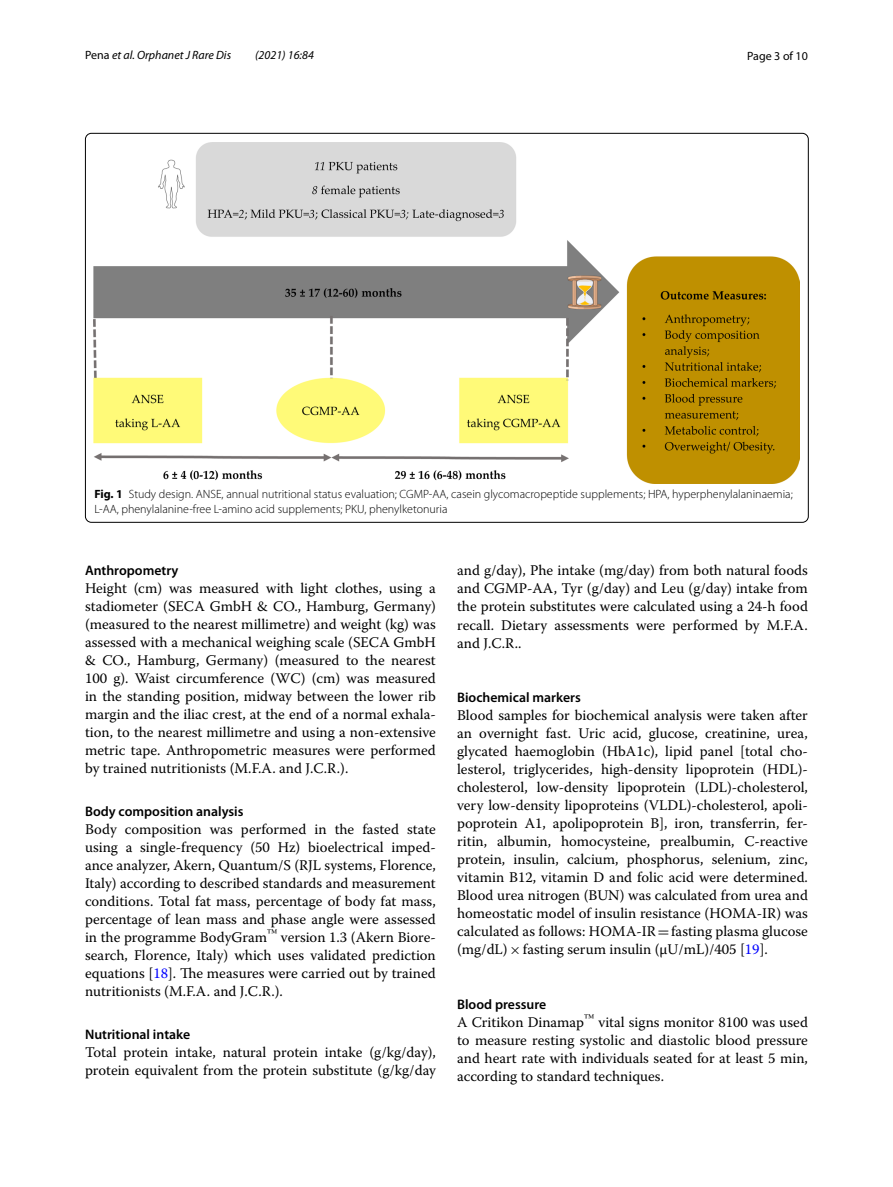
<style>
.page{position:relative;width:893px;height:1187px;background:#fff}
.page>*{position:absolute;margin:0;border:0;box-sizing:border-box;transform-origin:0 0}
.t1{font:14.7px/18px "Warnock Pro";color:#000;text-align:justify}
.t2{font:600 13.8px "Myriad Pro";color:#000}
.t3{font:300 12px/15px "Myriad Pro";color:#000}
.t4{font:italic 12px "Myriad Pro";color:#000}
.t5{font:12px "Myriad Pro";color:#000}
.s1{font-style:normal}
.s2{font-weight:700}
.s3{color:#00f}
.s4{font-family:"MTSY"}
</style>
<div class="page">
<img style="left:94px;top:142px;width:706px;height:341px">
<p class="t4" style="left:85px;top:48px;width:148px"><span class="s1">Pena</span> et al. Orphanet J Rare Dis</p>
<p class="t4" style="left:255px;top:48px;width:60px">(2021) 16:84</p>
<p class="t5" style="left:747px;top:48px;width:62px">Page 3 of 10</p>
<p class="t3" style="left:94px;top:487px;width:700px"><span class="s2">Fig. 1</span> Study design. ANSE, annual nutritional status evaluation; CGMP-AA, casein glycomacropeptide supplements; HPA, hyperphenylalaninaemia;<br>L-AA, phenylalanine-free L-amino acid supplements; PKU, phenylketonuria</p>
<p class="t2" style="left:85px;top:561px;width:95px">Anthropometry</p>
<p class="t1" style="left:85px;top:579px;width:352px">Height (cm) was measured with light clothes, using a stadiometer (SECA GmbH &amp; CO., Hamburg, Germany) (measured to the nearest millimetre) and weight (kg) was assessed with a mechanical weighing scale (SECA GmbH &amp; CO., Hamburg, Germany) (measured to the nearest 100 g). Waist circumference (WC) (cm) was measured in the standing position, midway between the lower rib margin and the iliac crest, at the end of a normal exhala&shy;tion, to the nearest millimetre and using a non-extensive metric tape. Anthropometric measures were performed by trained nutritionists (M.F.A. and J.C.R.).</p>
<p class="t2" style="left:85px;top:802px;width:160px">Body composition analysis</p>
<p class="t1" style="left:85px;top:819px;width:352px">Body composition was performed in the fasted state using a single-frequency (50 Hz) bioelectrical imped&shy;ance analyzer, Akern, Quantum/S (RJL systems, Florence, Italy) according to described standards and measurement conditions. Total fat mass, percentage of body fat mass, percentage of lean mass and phase angle were assessed in the programme BodyGram<sup>™</sup> version 1.3 (Akern Biore&shy;search, Florence, Italy) which uses validated prediction equations [<span class="s3">18</span>]. The measures were carried out by trained nutritionists (M.F.A. and J.C.R.).</p>
<p class="t2" style="left:85px;top:1025px;width:107px">Nutritional intake</p>
<p class="t1" style="left:85px;top:1042px;width:352px">Total protein intake, natural protein intake (g/kg/day), protein equivalent from the protein substitute (g/kg/day</p>
<p class="t1" style="left:457px;top:561px;width:352px">and g/day), Phe intake (mg/day) from both natural foods and CGMP-AA, Tyr (g/day) and Leu (g/day) intake from the protein substitutes were calculated using a 24-h food recall. Dietary assessments were performed by M.F.A. and J.C.R..</p>
<p class="t2" style="left:457px;top:689px;width:125px">Biochemical markers</p>
<p class="t1" style="left:457px;top:706px;width:352px">Blood samples for biochemical analysis were taken after an overnight fast. Uric acid, glucose, creatinine, urea, glycated haemoglobin (HbA1c), lipid panel [total cho&shy;lesterol, triglycerides, high-density lipoprotein (HDL)- cholesterol, low-density lipoprotein (LDL)-cholesterol, very low-density lipoproteins (VLDL)-cholesterol, apoli&shy;poprotein A1, apolipoprotein B], iron, transferrin, fer&shy;ritin, albumin, homocysteine, prealbumin, C-reactive protein, insulin, calcium, phosphorus, selenium, zinc, vitamin B12, vitamin D and folic acid were determined.<br>Blood urea nitrogen (BUN) was calculated from urea and homeostatic model of insulin resistance (HOMA-IR) was calculated as follows: HOMA-IR<span class="s4">=</span>fasting plasma glucose (mg/dL)<span class="s4">×</span>fasting serum insulin (μU/mL)/405 [<span class="s3">19</span>].</p>
<p class="t2" style="left:457px;top:995px;width:91px">Blood pressure</p>
<p class="t1" style="left:457px;top:1013px;width:352px">A Critikon Dinamap<sup>™</sup> vital signs monitor 8100 was used to measure resting systolic and diastolic blood pressure and heart rate with individuals seated for at least 5 min, according to standard techniques.</p>
</div>
